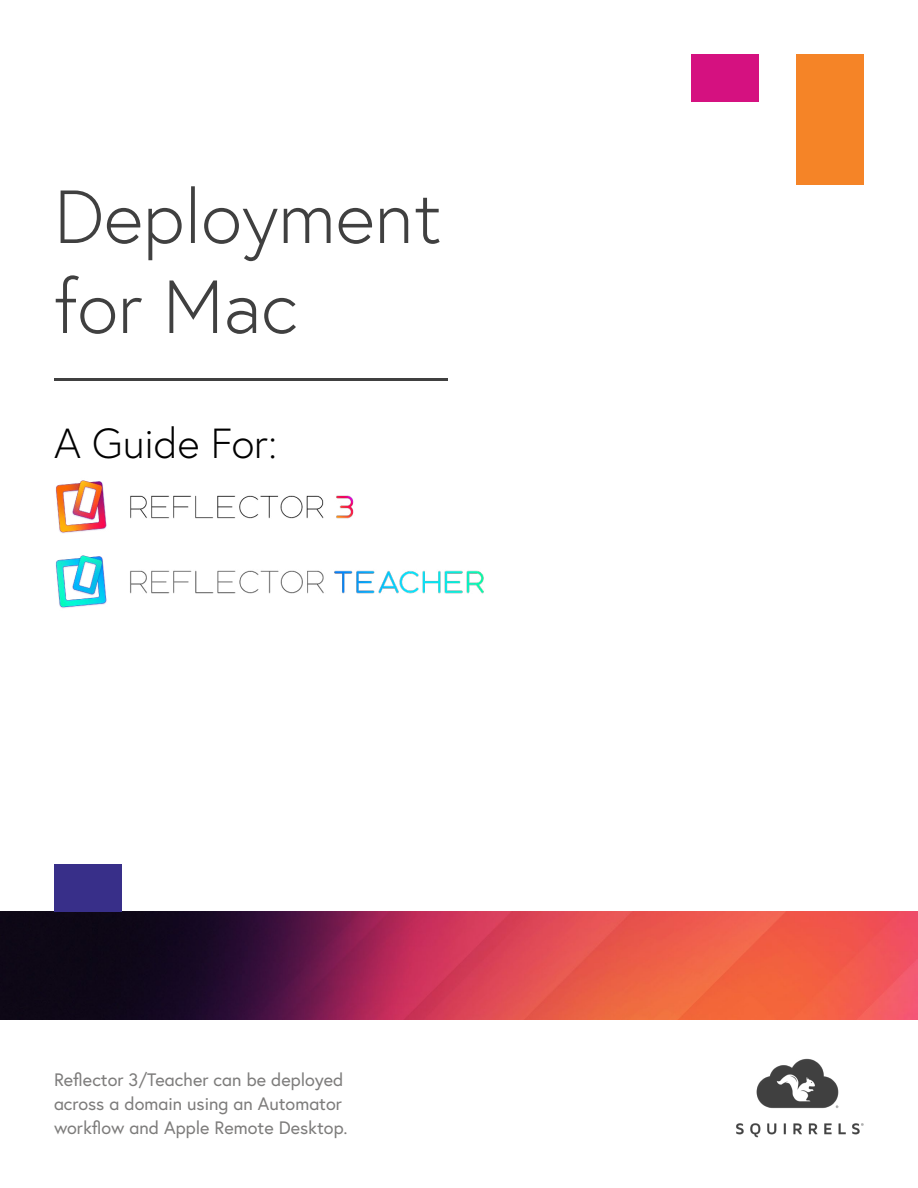
<style>
.page{position:relative;width:918px;height:1188px;background:#fff}
.page>*{position:absolute;margin:0;border:0;box-sizing:border-box;transform-origin:0 0}
.t1{font:300 75px/90px "Europa";color:#404040}
.t2{font:300 42px "Europa";color:#000}
.t3{font:18px/24px "Europa";color:#7d7c7b}
</style>
<div class="page">
<hr style="left:54px;top:378px;width:393px;height:2px;background:#404040">
<img style="left:55px;top:480px;width:299px;height:53px">
<img style="left:56px;top:555px;width:428px;height:53px">
<img style="left:0;top:911px;width:918px;height:108px">
<div style="left:54px;top:864px;width:68px;height:47px;background:#382f89"></div>
<div style="left:796px;top:54px;width:68px;height:130px;background:#f58427"></div>
<div style="left:691px;top:54px;width:68px;height:47px;background:#d51180"></div>
<img style="left:736px;top:1058px;width:128px;height:80px">
<h1 class="t1" style="left:54px;top:171px;width:389px">Deployment for Mac</h1>
<h2 class="t2" style="left:54px;top:417px;width:225px">A Guide For:</h2>
<p class="t3" style="left:54px;top:1067px;width:295px">Reflector 3/Teacher can be deployed across a domain using an Automator workflow and Apple Remote Desktop.</p>
</div>
